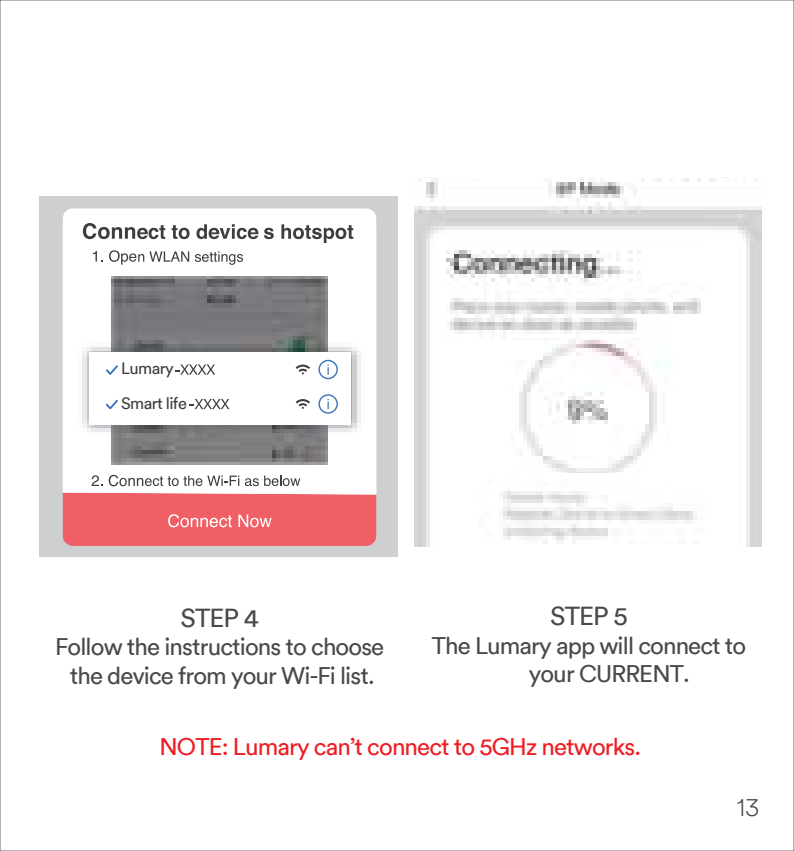
<style>
.page{position:relative;width:794px;height:851px;background:#fff}
.page>*{position:absolute;margin:0;border:0;box-sizing:border-box;transform-origin:0 0}
.t1{font:26px "Circular";letter-spacing:-.035em;color:#49494a}
.t2{font:24px/28.8px "Circular";letter-spacing:-.035em;color:#49494a;text-align:center}
.t3{font:24px "Circular";letter-spacing:-.035em;color:#ee1d23}
.t4{font:300 24px "Circular Air Pro";color:#474749}
.t5{font:16.4px/34.4px "Circular";letter-spacing:-.035em;color:#3e3e3f}
</style>
<div class="page">
<div style="left:40px;top:196px;width:358px;height:360px;background:#cecfd1"></div>
<div style="left:63px;top:208px;width:313px;height:17px;background:#fff"></div>
<img style="left:63px;top:225px;width:313px;height:267px">
<img style="left:111px;top:276px;width:216px;height:188px">
<div style="left:89px;top:352px;width:261px;height:72px;background:#fff"></div>
<svg style="left:83px;top:223px;width:82px;height:16px"></svg>
<svg style="left:171px;top:225px;width:19px;height:14px"></svg>
<svg style="left:196px;top:224px;width:62px;height:15px"></svg>
<svg style="left:264px;top:228px;width:10px;height:11px"></svg>
<svg style="left:281px;top:224px;width:72px;height:19px"></svg>
<svg style="left:93px;top:251px;width:10px;height:10px"></svg>
<svg style="left:109px;top:250px;width:80px;height:14px"></svg>
<svg style="left:195px;top:251px;width:48px;height:14px"></svg>
<svg style="left:92px;top:475px;width:10px;height:11px"></svg>
<svg style="left:109px;top:474px;width:130px;height:12px;background:#cecece"></svg>
<svg style="left:245px;top:475px;width:55px;height:11px"></svg>
<svg style="left:63px;top:492px;width:313px;height:53px;background:#f0666e"></svg>
<svg style="left:106px;top:365px;width:12px;height:10px"></svg>
<svg style="left:295px;top:364px;width:15px;height:10px"></svg>
<svg style="left:318px;top:360px;width:20px;height:19px"></svg>
<svg style="left:175px;top:364px;width:40px;height:10px"></svg>
<svg style="left:106px;top:399px;width:12px;height:10px"></svg>
<svg style="left:295px;top:399px;width:15px;height:10px"></svg>
<svg style="left:318px;top:394px;width:20px;height:19px"></svg>
<svg style="left:190px;top:399px;width:39px;height:10px"></svg>
<img style="left:414px;top:177px;width:347px;height:296px">
<img style="left:414px;top:473px;width:347px;height:73px">
<p class="t5" style="left:121px;top:352px;width:67px">Lumary<br>Smart life</p>
<p class="t1" style="left:180px;top:606px;width:80px">STEP 4</p>
<p class="t2" style="left:55px;top:634px;width:330px">Follow the instructions to choose the device from your Wi-Fi list.</p>
<p class="t1" style="left:550px;top:604px;width:79px">STEP 5</p>
<p class="t2" style="left:529px;top:632px;width:219px;text-align:left;text-indent:-97px">The Lumary app will connect to your CURRENT.</p>
<p class="t3" style="left:160px;top:735px;width:483px">NOTE: Lumary can’t connect to 5GHz networks.</p>
<p class="t4" style="left:737px;top:796px;width:24px">13</p>
</div>
